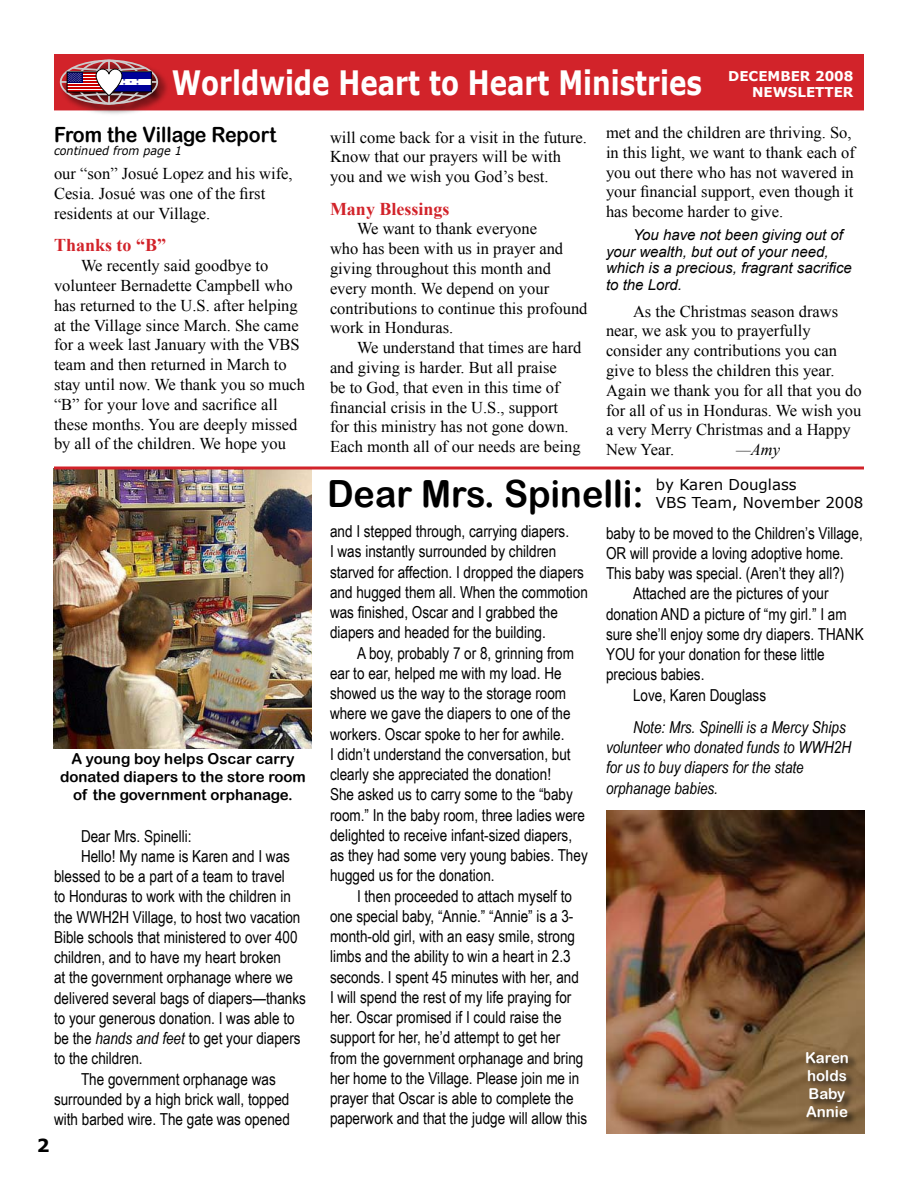
<style>
.page{position:relative;width:918px;height:1188px;background:#fff}
.page>*{position:absolute;margin:0;border:0;box-sizing:border-box;transform-origin:0 0}
.t1{font:37.5px "Arial Rounded MT Bold";color:#000;scale:.96 1}
.t2{font:700 33.6px "Verdana";color:#fff;scale:.78 1}
.t3{font:21px "Arial Rounded MT Bold";color:#000;scale:.94 1}
.t4{font:700 18px "Times New Roman";color:#d2232a}
.t5{font:16.5px/20.2px "Arial Narrow";color:#000}
.t6{font:16.5px/19.8px "Times New Roman";color:#000}
.t7{font:italic 16.5px/20.2px "Arial Narrow";color:#000}
.t8{font:italic 16.5px "Times New Roman";color:#000}
.t9{font:italic 15px/16.5px "Arial";color:#000}
.t10{font:15px/18px "Arial Rounded MT Bold";color:#000;text-align:center}
.t11{font:15px/18px "Verdana";color:#000}
.t12{font:15px/18px "Arial Rounded MT Bold";color:#fff}
.t13{font:700 13.5px/16.2px "Verdana";color:#fff;text-align:right}
.t14{font:italic 12px "Verdana";color:#000;scale:.94 1}
.s1{font-style:italic}
</style>
<div class="page">
<div style="left:55px;top:55px;width:808px;height:55px;background:#d2232a"></div>
<div style="left:54px;top:54px;width:810px;height:56px;border:2px solid #d2232a"></div>
<div style="left:58px;top:58px;width:113px;height:59px;background:#000;opacity:.75"></div>
<div style="left:60px;top:60px;width:98px;height:45px;border:2px solid #ccc;border-radius:50%"></div>
<hr style="left:108px;top:60px;width:2px;height:44px;background:#ccc">
<hr style="left:61px;top:81px;width:97px;height:2px;background:#ccc">
<div style="left:67px;top:72px;width:38px;height:20px;border:1px solid #000"></div>
<div style="left:111px;top:72px;width:40px;height:20px;background:#fff"></div>
<div style="left:111px;top:72px;width:40px;height:6px;background:#009"></div>
<div style="left:111px;top:85px;width:40px;height:7px;background:#009"></div>
<img style="left:53px;top:468px;width:259px;height:280px">
<svg style="left:54px;top:466px;width:810px;height:4px;background:#d85459"></svg>
<img style="left:606px;top:810px;width:259px;height:324px">
<div style="left:805px;top:1051px;width:53px;height:75px;background:#000;opacity:.75"></div>
<svg style="left:68px;top:65px;width:79px;height:34px"></svg>
<h2 class="t2" style="left:172px;top:61px;width:681px">Worldwide Heart to Heart Ministries</h2>
<p class="t13" style="left:728px;top:67px;width:127px">DECEMBER 2008<br>NEWSLETTER</p>
<p class="t3" style="left:54px;top:122px;width:238px">From the Village Report</p>
<p class="t14" style="left:54px;top:143px;width:138px">continued from page 1</p>
<p class="t6" style="left:54px;top:164px;width:240px">our “son” Josué Lopez and his wife,<br>Cesia. Josué was one of the first residents at our Village.</p>
<p class="t4" style="left:54px;top:233px;width:114px">Thanks to “B”</p>
<p class="t6" style="left:54px;top:256px;width:253px;text-indent:27px">We recently said goodbye to volunteer Bernadette Campbell who has returned to the U.S. after helping at the Village since March. She came for a week last January with the VBS team and then returned in March to stay until now. We thank you so much “B” for your love and sacrifice all these months. You are deeply missed by all of the children. We hope you</p>
<p class="t10" style="left:60px;top:749px;width:247px">A young boy helps Oscar carry donated diapers to the store room of the government orphanage.</p>
<p class="t5" style="left:81px;top:825px;width:112px">Dear Mrs. Spinelli:</p>
<p class="t5" style="left:81px;top:845px;width:211px">Hello! My name is Karen and I was</p>
<p class="t5" style="left:54px;top:865px;width:232px">blessed to be a part of a team to travel</p>
<p class="t5" style="left:54px;top:886px;width:238px">to Honduras to work with the children in</p>
<p class="t5" style="left:54px;top:906px;width:248px">the WWH2H Village, to host two vacation</p>
<p class="t5" style="left:54px;top:926px;width:245px">Bible schools that ministered to over 400</p>
<p class="t5" style="left:54px;top:946px;width:229px">children, and to have my heart broken</p>
<p class="t5" style="left:54px;top:967px;width:241px">at the government orphanage where we</p>
<p class="t5" style="left:54px;top:987px;width:253px">delivered several bags of diapers—thanks</p>
<p class="t5" style="left:54px;top:1007px;width:242px">to your generous donation. I was able to</p>
<p class="t5" style="left:54px;top:1027px;width:248px">be the <span class="s1">hands and feet</span> to get your diapers</p>
<p class="t5" style="left:54px;top:1048px;width:90px">to the children.</p>
<p class="t5" style="left:81px;top:1068px;width:196px">The government orphanage was</p>
<p class="t5" style="left:54px;top:1088px;width:237px">surrounded by a high brick wall, topped</p>
<p class="t5" style="left:54px;top:1108px;width:237px">with barbed wire. The gate was opened</p>
<p class="t6" style="left:330px;top:127px;width:259px">will come back for a visit in the future.<br>Know that our prayers will be with you and we wish you God’s best.</p>
<p class="t4" style="left:330px;top:196px;width:121px">Many Blessings</p>
<p class="t6" style="left:330px;top:219px;width:259px;text-indent:27px">We want to thank everyone<br>who has been with us in prayer and giving throughout this month and every month. We depend on your contributions to continue this profound work in Honduras.</p>
<p class="t6" style="left:330px;top:337px;width:253px;text-indent:27px">We understand that times are hard and giving is harder. But all praise<br>be to God, that even in this time of financial crisis in the U.S., support for this ministry has not gone down.<br>Each month all of our needs are being</p>
<p class="t6" style="left:606px;top:122px;width:250px">met and the children are thriving. So, in this light, we want to thank each of you out there who has not wavered in your financial support, even though it has become harder to give.</p>
<p class="t9" style="left:606px;top:227px;width:247px;text-indent:27px">You have not been giving out of your wealth, but out of your need, which is a precious, fragrant sacrifice to the Lord.</p>
<p class="t6" style="left:606px;top:301px;width:257px;text-indent:27px">As the Christmas season draws near, we ask you to prayerfully consider any contributions you can give to bless the children this year.<br>Again we thank you for all that you do for all of us in Honduras. We wish you a very Merry Christmas and a Happy<br>New Year.</p>
<p class="t8" style="left:736px;top:438px;width:45px">—Amy</p>
<h1 class="t1" style="left:327px;top:472px;width:332px">Dear Mrs. Spinelli:</h1>
<p class="t11" style="left:656px;top:475px;width:209px">by Karen Douglass<br>VBS Team, November 2008</p>
<p class="t5" style="left:330px;top:520px;width:259px">and I stepped through, carrying diapers.<br>I was instantly surrounded by children starved for affection. I dropped the diapers and hugged them all. When the commotion was finished, Oscar and I grabbed the diapers and headed for the building.</p>
<p class="t5" style="left:330px;top:642px;width:259px;text-indent:27px">A boy, probably 7 or 8, grinning from ear to ear, helped me with my load. He showed us the way to the storage room where we gave the diapers to one of the workers. Oscar spoke to her for awhile.<br>I didn’t understand the conversation, but clearly she appreciated the donation!<br>She asked us to carry some to the “baby room.” In the baby room, three ladies were delighted to receive infant-sized diapers, as they had some very young babies. They hugged us for the donation.</p>
<p class="t5" style="left:330px;top:885px;width:259px;text-indent:27px">I then proceeded to attach myself to one special baby, “Annie.” “Annie” is a 3- month-old girl, with an easy smile, strong limbs and the ability to win a heart in 2.3 seconds. I spent 45 minutes with her, and<br>I will spend the rest of my life praying for her. Oscar promised if I could raise the support for her, he’d attempt to get her from the government orphanage and bring her home to the Village. Please join me in prayer that Oscar is able to complete the paperwork and that the judge will allow this</p>
<p class="t5" style="left:606px;top:522px;width:258px">baby to be moved to the Children’s Village,</p>
<p class="t5" style="left:606px;top:542px;width:239px">OR will provide a loving adoptive home.</p>
<p class="t5" style="left:606px;top:562px;width:240px">This baby was special. (Aren’t they all?)</p>
<p class="t5" style="left:633px;top:583px;width:197px">Attached are the pictures of your</p>
<p class="t5" style="left:606px;top:603px;width:242px">donation AND a picture of “my girl.” I am</p>
<p class="t5" style="left:606px;top:623px;width:259px">sure she’ll enjoy some dry diapers. THANK</p>
<p class="t5" style="left:606px;top:643px;width:220px">YOU for your donation for these little</p>
<p class="t5" style="left:606px;top:664px;width:100px">precious babies.</p>
<p class="t5" style="left:633px;top:684px;width:135px">Love, Karen Douglass</p>
<p class="t7" style="left:606px;top:717px;width:247px;text-indent:27px">Note: Mrs. Spinelli is a Mercy Ships volunteer who donated funds to WWH2H for us to buy diapers for the state orphanage babies.</p>
<p class="t12" style="left:805px;top:1048px;width:45px">Karen holds<br>Baby<br>Annie</p>
</div>
